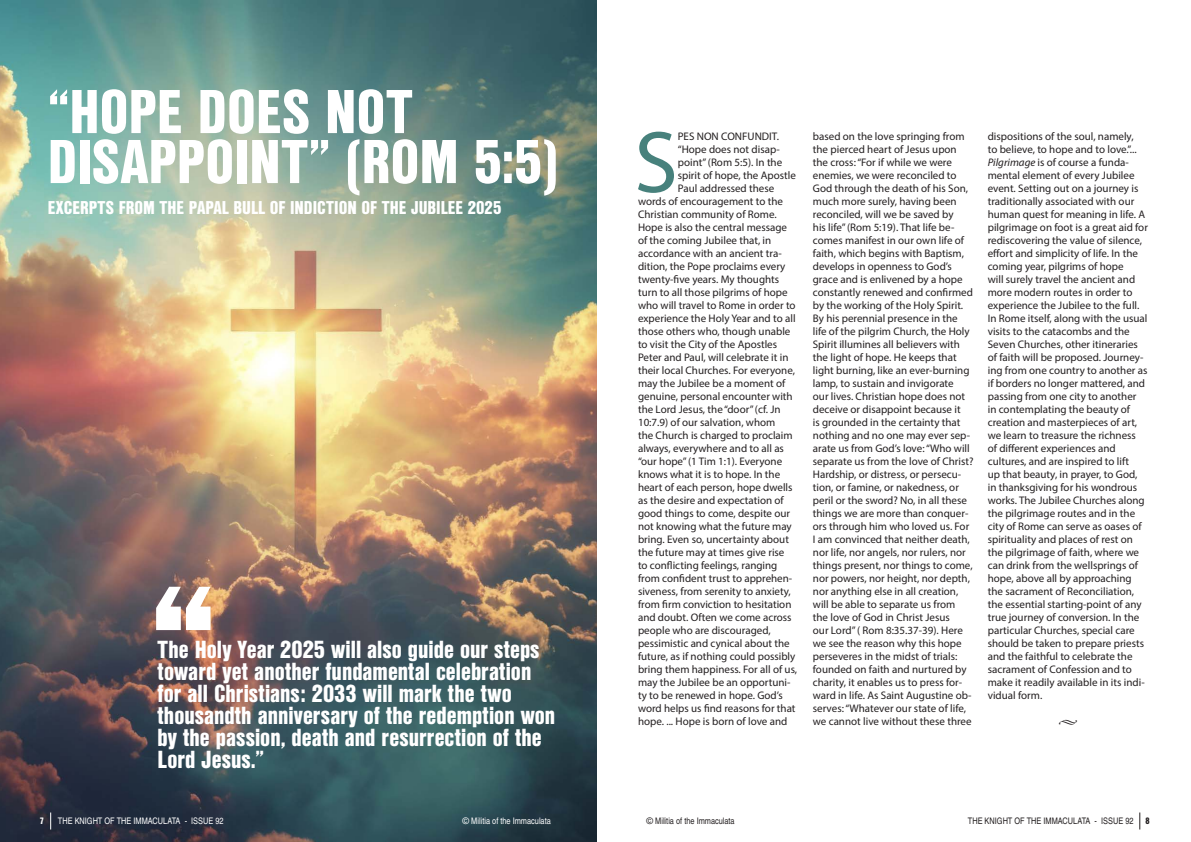
<style>
.page{position:relative;width:1191px;height:842px;background:#fff}
.page>*{position:absolute;margin:0;border:0;box-sizing:border-box;transform-origin:0 0}
.Body_DROP_CAP{font:88.2px "Myriad Pro";color:#47817c}
.BLACK_TITLE_CAPS{font:900 60px/50px "Nimbus San Con L";color:#fff}
.Black_quote_right{font:900 24px/22px "Nimbus San Con L";color:#fff}
.BLACK_TITLE_CAPS-2{font:900 18px "Nimbus San Con L";color:#fff}
.Body_DROP_CAP-2{font:600 12px "Minion Pro";color:#231f20}
.Body_DROP_CAP-3{font:11px/13px "Myriad Pro";color:#231f20}
.t1{font:9px "Nimbus San Con L";color:#fff}
.t2{font:9px "Nimbus San Con L";color:#231f20}
.Right_page_number{font:900 9px "Nimbus San Con L";color:#fff}
.Right_page_number-2{font:900 9px "Nimbus San Con L";color:#231f20}
.s1{font-style:italic}
</style>
<div class="page">
<img style="left:0;top:0;width:597px;height:842px">
<svg style="left:1139px;top:812px;width:1px;height:17px"></svg>
<svg style="left:50px;top:812px;width:1px;height:17px"></svg>
<svg style="left:156px;top:587px;width:54px;height:43px"></svg>
<p class="BLACK_TITLE_CAPS" style="left:48px;top:84px;width:512px">“HOPE DOES NOT<br>DISAPPOINT” (ROM 5:5)</p>
<p class="BLACK_TITLE_CAPS-2" style="left:48px;top:194px;width:455px">EXCERPTS FROM THE PAPAL BULL OF INDICTION OF THE JUBILEE 2025</p>
<p class="Black_quote_right" style="left:158px;top:637px;width:399px">The Holy Year 2025 will also guide our steps toward yet another fundamental celebration for all Christians: 2033 will mark the two thousandth anniversary of the redemption won by the passion, death and resurrection of the Lord Jesus.”</p>
<p class="Body_DROP_CAP" style="left:634px;top:108px;width:45px">S</p>
<p class="Body_DROP_CAP-3" style="left:678px;top:130px;width:103px">PES NON CONFUNDIT.</p>
<p class="Body_DROP_CAP-3" style="left:678px;top:143px;width:104px">“Hope does not disap-</p>
<p class="Body_DROP_CAP-3" style="left:678px;top:156px;width:106px">point” (Rom 5:5). In the</p>
<p class="Body_DROP_CAP-3" style="left:678px;top:169px;width:120px">spirit of hope, the Apostle</p>
<p class="Body_DROP_CAP-3" style="left:678px;top:182px;width:98px">Paul addressed these</p>
<p class="Body_DROP_CAP-3" style="left:638px;top:195px;width:146px">words of encouragement to the</p>
<p class="Body_DROP_CAP-3" style="left:638px;top:208px;width:140px">Christian community of Rome.</p>
<p class="Body_DROP_CAP-3" style="left:638px;top:221px;width:150px">Hope is also the central message</p>
<p class="Body_DROP_CAP-3" style="left:638px;top:234px;width:135px">of the coming Jubilee that, in</p>
<p class="Body_DROP_CAP-3" style="left:638px;top:247px;width:145px">accordance with an ancient tra-</p>
<p class="Body_DROP_CAP-3" style="left:638px;top:260px;width:149px">dition, the Pope proclaims every</p>
<p class="Body_DROP_CAP-3" style="left:638px;top:273px;width:143px">twenty-five years. My thoughts</p>
<p class="Body_DROP_CAP-3" style="left:638px;top:286px;width:151px">turn to all those pilgrims of hope</p>
<p class="Body_DROP_CAP-3" style="left:638px;top:299px;width:159px">who will travel to Rome in order to</p>
<p class="Body_DROP_CAP-3" style="left:638px;top:312px;width:159px">experience the Holy Year and to all</p>
<p class="Body_DROP_CAP-3" style="left:638px;top:325px;width:154px">those others who, though unable</p>
<p class="Body_DROP_CAP-3" style="left:638px;top:338px;width:141px">to visit the City of the Apostles</p>
<p class="Body_DROP_CAP-3" style="left:638px;top:351px;width:152px">Peter and Paul, will celebrate it in</p>
<p class="Body_DROP_CAP-3" style="left:638px;top:364px;width:158px">their local Churches. For everyone,</p>
<p class="Body_DROP_CAP-3" style="left:638px;top:377px;width:149px">may the Jubilee be a moment of</p>
<p class="Body_DROP_CAP-3" style="left:638px;top:390px;width:156px">genuine, personal encounter with</p>
<p class="Body_DROP_CAP-3" style="left:638px;top:403px;width:144px">the Lord Jesus, the “door” (cf. Jn</p>
<p class="Body_DROP_CAP-3" style="left:638px;top:416px;width:139px">10:7.9) of our salvation, whom</p>
<p class="Body_DROP_CAP-3" style="left:638px;top:429px;width:156px">the Church is charged to proclaim</p>
<p class="Body_DROP_CAP-3" style="left:638px;top:442px;width:147px">always, everywhere and to all as</p>
<p class="Body_DROP_CAP-3" style="left:638px;top:455px;width:146px">“our hope” (1 Tim 1:1). Everyone</p>
<p class="Body_DROP_CAP-3" style="left:638px;top:468px;width:144px">knows what it is to hope. In the</p>
<p class="Body_DROP_CAP-3" style="left:638px;top:481px;width:156px">heart of each person, hope dwells</p>
<p class="Body_DROP_CAP-3" style="left:638px;top:494px;width:147px">as the desire and expectation of</p>
<p class="Body_DROP_CAP-3" style="left:638px;top:507px;width:154px">good things to come, despite our</p>
<p class="Body_DROP_CAP-3" style="left:638px;top:520px;width:155px">not knowing what the future may</p>
<p class="Body_DROP_CAP-3" style="left:638px;top:533px;width:152px">bring. Even so, uncertainty about</p>
<p class="Body_DROP_CAP-3" style="left:638px;top:546px;width:148px">the future may at times give rise</p>
<p class="Body_DROP_CAP-3" style="left:638px;top:559px;width:141px">to conflicting feelings, ranging</p>
<p class="Body_DROP_CAP-3" style="left:638px;top:572px;width:156px">from confident trust to apprehen-</p>
<p class="Body_DROP_CAP-3" style="left:638px;top:585px;width:154px">siveness, from serenity to anxiety,</p>
<p class="Body_DROP_CAP-3" style="left:638px;top:598px;width:155px">from firm conviction to hesitation</p>
<p class="Body_DROP_CAP-3" style="left:638px;top:611px;width:155px">and doubt. Often we come across</p>
<p class="Body_DROP_CAP-3" style="left:638px;top:624px;width:134px">people who are discouraged,</p>
<p class="Body_DROP_CAP-3" style="left:638px;top:637px;width:153px">pessimistic and cynical about the</p>
<p class="Body_DROP_CAP-3" style="left:638px;top:650px;width:159px">future, as if nothing could possibly</p>
<p class="Body_DROP_CAP-3" style="left:638px;top:663px;width:161px">bring them happiness. For all of us,</p>
<p class="Body_DROP_CAP-3" style="left:638px;top:676px;width:154px">may the Jubilee be an opportuni-</p>
<p class="Body_DROP_CAP-3" style="left:638px;top:689px;width:146px">ty to be renewed in hope. God’s</p>
<p class="Body_DROP_CAP-3" style="left:638px;top:702px;width:159px">word helps us find reasons for that</p>
<p class="Body_DROP_CAP-3" style="left:638px;top:715px;width:151px">hope. ... Hope is born of love and</p>
<p class="Body_DROP_CAP-3" style="left:813px;top:130px;width:162px">based on the love springing from the pierced heart of Jesus upon the cross: “For if while we were enemies, we were reconciled to<br>God through the death of his Son, much more surely, having been reconciled, will we be saved by<br>his life” (Rom 5:19). That life be&shy;comes manifest in our own life of faith, which begins with Baptism, develops in openness to God’s grace and is enlivened by a hope constantly renewed and confirmed by the working of the Holy Spirit.<br>By his perennial presence in the life of the pilgrim Church, the Holy<br>Spirit illumines all believers with the light of hope. He keeps that light burning, like an ever-burning lamp, to sustain and invigorate<br>our lives. Christian hope does not deceive or disappoint because it<br>is grounded in the certainty that nothing and no one may ever sep&shy;arate us from God’s love: “Who will separate us from the love of Christ?<br>Hardship, or distress, or persecu&shy;tion, or famine, or nakedness, or peril or the sword? No, in all these things we are more than conquer&shy;ors through him who loved us. For<br>I am convinced that neither death, nor life, nor angels, nor rulers, nor things present, nor things to come, nor powers, nor height, nor depth, nor anything else in all creation, will be able to separate us from the love of God in Christ Jesus<br>our Lord” ( Rom 8:35.37-39). Here we see the reason why this hope perseveres in the midst of trials: founded on faith and nurtured by charity, it enables us to press for&shy;ward in life. As Saint Augustine ob&shy;serves: “Whatever our state of life, we cannot live without these three</p>
<p class="Body_DROP_CAP-3" style="left:987px;top:130px;width:162px">dispositions of the soul, namely,<br>to believe, to hope and to love.”...<br><span class="s1">Pilgrimage</span> is of course a funda&shy;mental element of every Jubilee event. Setting out on a journey is traditionally associated with our human quest for meaning in life. A pilgrimage on foot is a great aid for rediscovering the value of silence, effort and simplicity of life. In the coming year, pilgrims of hope<br>will surely travel the ancient and more modern routes in order to experience the Jubilee to the full.<br>In Rome itself, along with the usual visits to the catacombs and the Seven Churches, other itineraries of faith will be proposed. Journey&shy;ing from one country to another as if borders no longer mattered, and passing from one city to another<br>in contemplating the beauty of creation and masterpieces of art, we learn to treasure the richness of different experiences and cultures, and are inspired to lift<br>up that beauty, in prayer, to God, in thanksgiving for his wondrous works. The Jubilee Churches along the pilgrimage routes and in the city of Rome can serve as oases of spirituality and places of rest on the pilgrimage of faith, where we can drink from the wellsprings of hope, above all by approaching the sacrament of Reconciliation, the essential starting-point of any true journey of conversion. In the particular Churches, special care should be taken to prepare priests and the faithful to celebrate the sacrament of Confession and to make it readily available in its indi&shy;vidual form.</p>
<p class="Body_DROP_CAP-2" style="left:1058px;top:713px;width:21px">•</p>
<p class="t1" style="left:58px;top:814px;width:167px">THE KNIGHT OF THE IMMACULATA - ISSUE 92</p>
<p class="t1" style="left:462px;top:814px;width:90px">© Militia of the Immaculata</p>
<p class="t2" style="left:646px;top:814px;width:90px">© Militia of the Immaculata</p>
<p class="t2" style="left:968px;top:814px;width:167px">THE KNIGHT OF THE IMMACULATA - ISSUE 92</p>
<p class="Right_page_number" style="left:40px;top:814px;width:6px">7</p>
<p class="Right_page_number-2" style="left:1145px;top:814px;width:6px">8</p>
</div>
